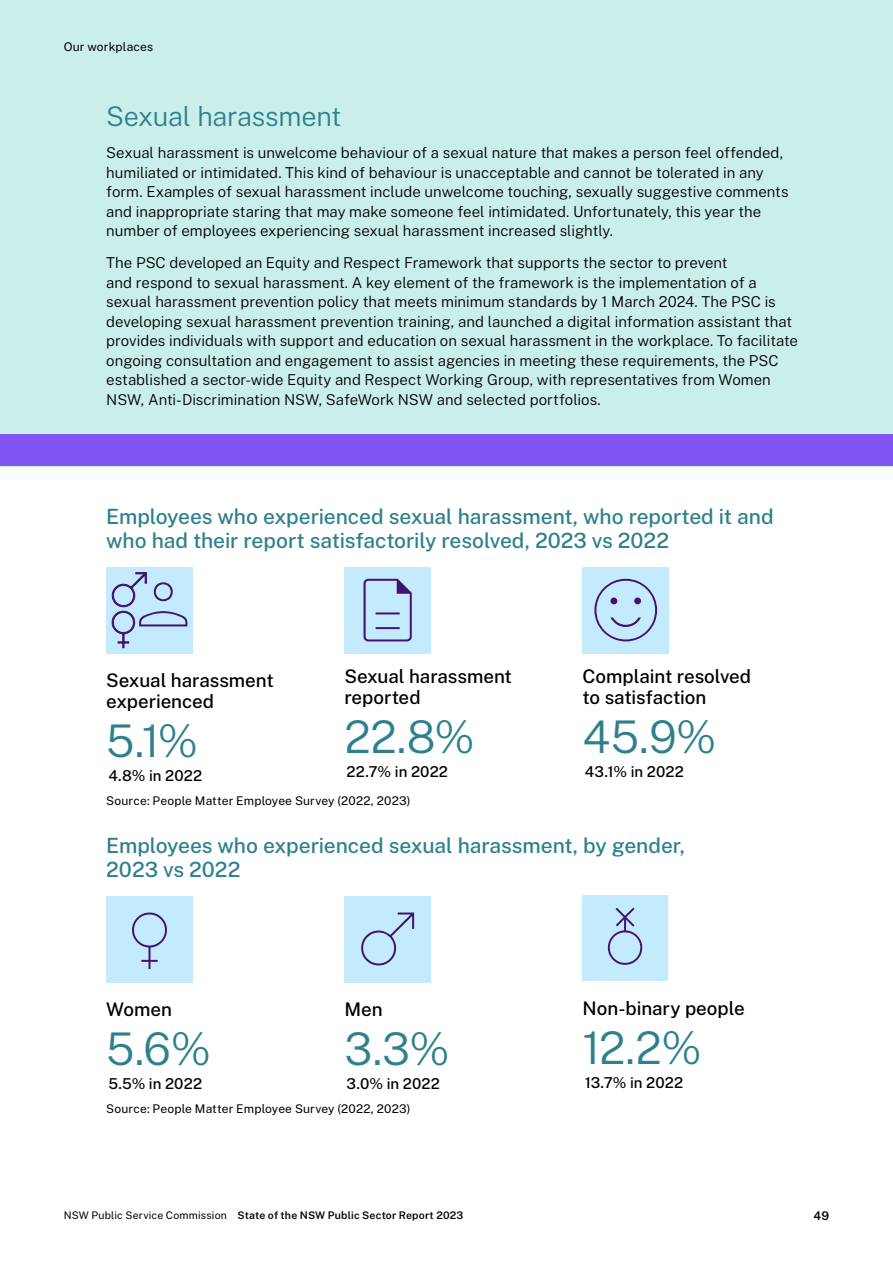
<style>
.page{position:relative;width:893px;height:1263px;background:#fff}
.page>*{position:absolute;margin:0;border:0;box-sizing:border-box;transform-origin:0 0}
.Infographic_Heading_1_30_30_Light{font:300 45px "Public Sans";color:#2e808e}
.Heading_2_18_21_Light{font:300 27px "Public Sans";letter-spacing:-.01em;color:#2e808e}
.Heading_3_14_16_Medium{font:500 21px/24px "Public Sans";letter-spacing:-.005em;color:#2e808e}
.Infographic_Heading_4_12_5_14_Medium{font:500 18.75px/21px "Public Sans";letter-spacing:-.005em;color:#000}
.Body_10_13_Light{font:300 15px/19.5px "Public Sans";color:#000}
.Infographic_Body_10_13_Medium{font:500 15px "Public Sans";letter-spacing:.01em;color:#000}
.Folios_Footers_Descriptors_8_10_Regular{font:12px "Public Sans";letter-spacing:.015em;color:#000}
.t1{font:600 12px "Public Sans";color:#000}
.t2{font:600 10.5px "Public Sans";letter-spacing:.02em;color:#000}
.s1{font-weight:400}
</style>
<div class="page">
<div style="left:0;top:0;width:893px;height:466px;background:#caeee9"></div>
<div style="left:0;top:434px;width:893px;height:32px;background:#8055f1"></div>
<div style="left:106px;top:567px;width:87px;height:86px;background:#c3ebfd"></div>
<svg style="left:112px;top:572px;width:75px;height:76px"></svg>
<div style="left:344px;top:567px;width:87px;height:86px;background:#c3ebfd"></div>
<svg style="left:363px;top:579px;width:49px;height:62px"></svg>
<div style="left:583px;top:567px;width:86px;height:86px;background:#c3ebfd"></div>
<svg style="left:594px;top:579px;width:63px;height:62px"></svg>
<div style="left:106px;top:896px;width:87px;height:86px;background:#c3ebfd"></div>
<svg style="left:132px;top:912px;width:35px;height:57px"></svg>
<div style="left:344px;top:896px;width:87px;height:86px;background:#c3ebfd"></div>
<svg style="left:361px;top:912px;width:53px;height:53px"></svg>
<div style="left:583px;top:896px;width:85px;height:85px;background:#c3ebfd"></div>
<svg style="left:608px;top:907px;width:34px;height:58px"></svg>
<p class="Folios_Footers_Descriptors_8_10_Regular" style="left:64px;top:38px;width:91px">Our workplaces</p>
<p class="Heading_2_18_21_Light" style="left:106px;top:97px;width:237px">Sexual harassment</p>
<p class="Body_10_13_Light" style="left:106px;top:142px;width:684px">Sexual harassment is unwelcome behaviour of a sexual nature that makes a person feel offended, humiliated or intimidated. This kind of behaviour is unacceptable and cannot be tolerated in any form. Examples of sexual harassment include unwelcome touching, sexually suggestive comments and inappropriate staring that may make someone feel intimidated. Unfortunately, this year the number of employees experiencing sexual harassment increased slightly.</p>
<p class="Body_10_13_Light" style="left:106px;top:252px;width:693px">The PSC developed an Equity and Respect Framework that supports the sector to prevent<br>and respond to sexual harassment. A key element of the framework is the implementation of a sexual harassment prevention policy that meets minimum standards by 1 March 2024. The PSC is developing sexual harassment prevention training, and launched a digital information assistant that provides individuals with support and education on sexual harassment in the workplace. To facilitate ongoing consultation and engagement to assist agencies in meeting these requirements, the PSC established a sector-wide Equity and Respect Working Group, with representatives from Women NSW, Anti-Discrimination NSW, SafeWork NSW and selected portfolios.</p>
<p class="Heading_3_14_16_Medium" style="left:106px;top:503px;width:669px">Employees who experienced sexual harassment, who reported it and who had their report satisfactorily resolved, 2023 vs 2022</p>
<p class="Infographic_Heading_4_12_5_14_Medium" style="left:106px;top:669px;width:169px">Sexual harassment experienced</p>
<p class="Infographic_Heading_1_30_30_Light" style="left:106px;top:710px;width:93px">5.1%</p>
<p class="Infographic_Body_10_13_Medium" style="left:108px;top:765px;width:95px">4.8% in 2022</p>
<p class="Infographic_Heading_4_12_5_14_Medium" style="left:344px;top:664px;width:169px">Sexual harassment reported</p>
<p class="Infographic_Heading_1_30_30_Light" style="left:344px;top:706px;width:132px">22.8%</p>
<p class="Infographic_Body_10_13_Medium" style="left:347px;top:761px;width:103px">22.7% in 2022</p>
<p class="Infographic_Heading_4_12_5_14_Medium" style="left:583px;top:664px;width:170px">Complaint resolved to satisfaction</p>
<p class="Infographic_Heading_1_30_30_Light" style="left:583px;top:706px;width:135px">45.9%</p>
<p class="Infographic_Body_10_13_Medium" style="left:585px;top:761px;width:101px">43.1% in 2022</p>
<p class="Folios_Footers_Descriptors_8_10_Regular" style="left:106px;top:792px;width:306px">Source: People Matter Employee Survey (2022, 2023)</p>
<p class="Heading_3_14_16_Medium" style="left:106px;top:832px;width:580px">Employees who experienced sexual harassment, by gender,<br>2023 vs 2022</p>
<p class="Infographic_Heading_4_12_5_14_Medium" style="left:106px;top:998px;width:67px">Women</p>
<p class="Infographic_Heading_1_30_30_Light" style="left:106px;top:1018px;width:106px">5.6%</p>
<p class="Infographic_Body_10_13_Medium" style="left:108px;top:1073px;width:95px">5.5% in 2022</p>
<p class="Infographic_Heading_4_12_5_14_Medium" style="left:344px;top:998px;width:40px">Men</p>
<p class="Infographic_Heading_1_30_30_Light" style="left:344px;top:1018px;width:107px">3.3%</p>
<p class="Infographic_Body_10_13_Medium" style="left:347px;top:1073px;width:95px">3.0% in 2022</p>
<p class="Folios_Footers_Descriptors_8_10_Regular" style="left:106px;top:1100px;width:306px">Source: People Matter Employee Survey (2022, 2023)</p>
<p class="Infographic_Heading_4_12_5_14_Medium" style="left:583px;top:996px;width:164px">Non-binary people</p>
<p class="Infographic_Heading_1_30_30_Light" style="left:583px;top:1016px;width:121px">12.2%</p>
<p class="Infographic_Body_10_13_Medium" style="left:585px;top:1071px;width:100px">13.7% in 2022</p>
<p class="t2" style="left:64px;top:1208px;width:401px"><span class="s1">NSW Public Service Commission</span> State of the NSW Public Sector Report 2023</p>
<p class="t1" style="left:813px;top:1207px;width:17px">49</p>
</div>
